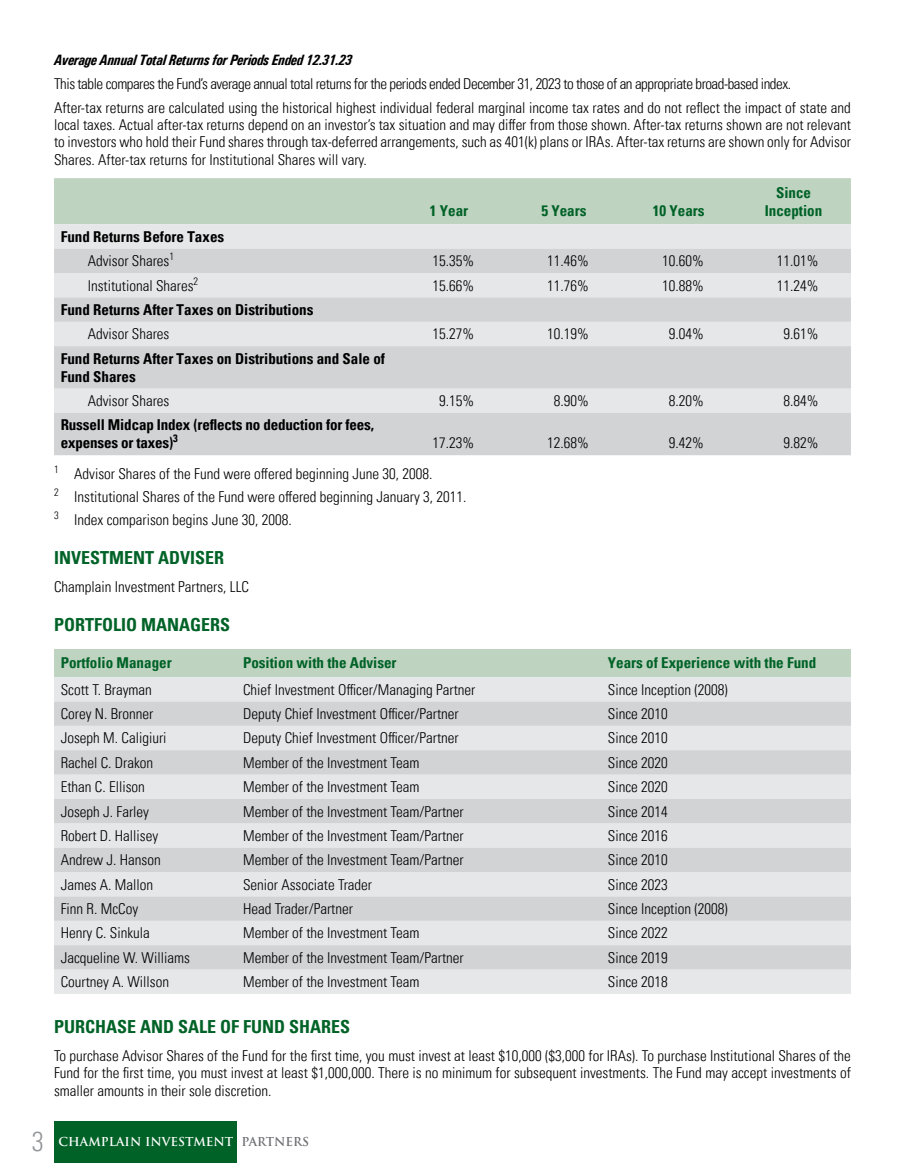
<style>
.page{position:relative;width:905px;height:1175px;background:#fff}
.page>*{position:absolute;margin:0;border:0;box-sizing:border-box;transform-origin:0 0}
.t1{font:300 condensed 27px "Univers LT Pro";color:#939598}
.t2{font:700 condensed 18px "Univers";color:#006227}
.t3{font:300 condensed 15px/17.2px "Univers LT Pro";color:#000}
.t4{font:700 condensed 15px/18px "Univers";color:#000}
.t5{font:700 condensed 15px/18px "Univers";color:#006227;text-align:center}
.t6{font:italic 700 condensed 15px "Univers";letter-spacing:-.03em;color:#000}
.t7{font:700 12px "Trajan Pro";color:#fff}
.s1{color:#6d6e71}
</style>
<div class="page">
<div style="left:55px;top:1120px;width:182px;height:42px;background:#006227"></div>
<div style="left:54px;top:178px;width:796px;height:46px;background:#bed3c0"></div>
<div style="left:54px;top:224px;width:796px;height:25px;background:#e6e7e8"></div>
<svg style="left:54px;top:249px;width:796px;height:206px;background:#d8dadb"></svg>
<div style="left:54px;top:649px;width:796px;height:28px;background:#bed3c0"></div>
<div style="left:54px;top:677px;width:796px;height:316px;background:#e6e7e8"></div>
<svg style="left:54px;top:701px;width:796px;height:268px;background:#dadcdd"></svg>
<p class="t6" style="left:54px;top:51px;width:300px">Average Annual Total Returns for Periods Ended 12.31.23</p>
<p class="t3" style="left:54px;top:71px;width:798px;line-height:24px">This table compares the Fund’s average annual total returns for the periods ended December 31, 2023 to those of an appropriate broad-based index.<br>After-tax returns are calculated using the historical highest individual federal marginal income tax rates and do not reflect the impact of state and</p>
<p class="t3" style="left:54px;top:115px;width:798px;text-align:justify">local taxes. Actual after-tax returns depend on an investor’s tax situation and may differ from those shown. After-tax returns shown are not relevant to investors who hold their Fund shares through tax-deferred arrangements, such as 401(k) plans or IRAs. After-tax returns are shown only for Advisor Shares. After-tax returns for Institutional Shares will vary.</p>
<p class="t5" style="left:430px;top:201px;width:40px">1 Year</p>
<p class="t5" style="left:541px;top:201px;width:46px">5 Years</p>
<p class="t5" style="left:653px;top:201px;width:53px">10 Years</p>
<p class="t5" style="left:764px;top:183px;width:59px">Since<br>Inception</p>
<p class="t4" style="left:61px;top:228px;width:165px">Fund Returns Before Taxes</p>
<p class="t3" style="left:88px;top:251px;width:88px">Advisor Shares<sup>1</sup></p>
<p class="t3" style="left:432px;top:251px;width:43px">15.35%</p>
<p class="t3" style="left:547px;top:251px;width:43px">11.46%</p>
<p class="t3" style="left:662px;top:251px;width:43px">10.60%</p>
<p class="t3" style="left:776px;top:251px;width:43px">11.01%</p>
<p class="t3" style="left:88px;top:276px;width:112px">Institutional Shares<sup>2</sup></p>
<p class="t3" style="left:432px;top:276px;width:43px">15.66%</p>
<p class="t3" style="left:547px;top:276px;width:43px">11.76%</p>
<p class="t3" style="left:662px;top:276px;width:43px">10.88%</p>
<p class="t3" style="left:776px;top:276px;width:43px">11.24%</p>
<p class="t4" style="left:61px;top:301px;width:254px">Fund Returns After Taxes on Distributions</p>
<p class="t3" style="left:88px;top:325px;width:83px">Advisor Shares</p>
<p class="t3" style="left:432px;top:325px;width:43px">15.27%</p>
<p class="t3" style="left:547px;top:325px;width:43px">10.19%</p>
<p class="t3" style="left:668px;top:325px;width:36px">9.04%</p>
<p class="t3" style="left:783px;top:325px;width:36px">9.61%</p>
<p class="t4" style="left:61px;top:349px;width:326px">Fund Returns After Taxes on Distributions and Sale of<br>Fund Shares</p>
<p class="t3" style="left:88px;top:391px;width:83px">Advisor Shares</p>
<p class="t3" style="left:439px;top:391px;width:36px">9.15%</p>
<p class="t3" style="left:554px;top:391px;width:36px">8.90%</p>
<p class="t3" style="left:668px;top:391px;width:36px">8.20%</p>
<p class="t3" style="left:783px;top:391px;width:36px">8.84%</p>
<p class="t4" style="left:61px;top:416px;width:315px">Russell Midcap Index (reflects no deduction for fees, expenses or taxes)<sup>3</sup></p>
<p class="t3" style="left:432px;top:434px;width:43px">17.23%</p>
<p class="t3" style="left:547px;top:434px;width:43px">12.68%</p>
<p class="t3" style="left:668px;top:434px;width:36px">9.42%</p>
<p class="t3" style="left:783px;top:434px;width:36px">9.82%</p>
<p class="t3" style="left:54px;top:461px;width:414px;line-height:23.2px"><sup>1</sup> Advisor Shares of the Fund were offered beginning June 30, 2008.<br><sup>2</sup> Institutional Shares of the Fund were offered beginning January 3, 2011.<br><sup>3</sup> Index comparison begins June 30, 2008.</p>
<p class="t2" style="left:54px;top:546px;width:172px">INVESTMENT ADVISER</p>
<p class="t3" style="left:54px;top:577px;width:196px">Champlain Investment Partners, LLC</p>
<p class="t2" style="left:54px;top:614px;width:178px">PORTFOLIO MANAGERS</p>
<p class="t5" style="left:61px;top:654px;width:112px">Portfolio Manager</p>
<p class="t5" style="left:243px;top:654px;width:155px">Position with the Adviser</p>
<p class="t5" style="left:607px;top:654px;width:210px">Years of Experience with the Fund</p>
<p class="t3" style="left:61px;top:680px;width:93px">Scott T. Brayman</p>
<p class="t3" style="left:243px;top:680px;width:234px">Chief Investment Officer/Managing Partner</p>
<p class="t3" style="left:607px;top:680px;width:121px">Since Inception (2008)</p>
<p class="t3" style="left:61px;top:704px;width:94px">Corey N. Bronner</p>
<p class="t3" style="left:243px;top:704px;width:217px">Deputy Chief Investment Officer/Partner</p>
<p class="t3" style="left:607px;top:704px;width:61px">Since 2010</p>
<p class="t3" style="left:61px;top:728px;width:107px">Joseph M. Caligiuri</p>
<p class="t3" style="left:243px;top:728px;width:217px">Deputy Chief Investment Officer/Partner</p>
<p class="t3" style="left:607px;top:728px;width:61px">Since 2010</p>
<p class="t3" style="left:61px;top:753px;width:94px">Rachel C. Drakon</p>
<p class="t3" style="left:243px;top:753px;width:178px">Member of the Investment Team</p>
<p class="t3" style="left:607px;top:753px;width:61px">Since 2020</p>
<p class="t3" style="left:61px;top:777px;width:86px">Ethan C. Ellison</p>
<p class="t3" style="left:243px;top:777px;width:178px">Member of the Investment Team</p>
<p class="t3" style="left:607px;top:777px;width:61px">Since 2020</p>
<p class="t3" style="left:61px;top:801px;width:90px">Joseph J. Farley</p>
<p class="t3" style="left:243px;top:801px;width:222px">Member of the Investment Team/Partner</p>
<p class="t3" style="left:607px;top:801px;width:61px">Since 2014</p>
<p class="t3" style="left:61px;top:826px;width:99px">Robert D. Hallisey</p>
<p class="t3" style="left:243px;top:826px;width:222px">Member of the Investment Team/Partner</p>
<p class="t3" style="left:607px;top:826px;width:61px">Since 2016</p>
<p class="t3" style="left:61px;top:850px;width:101px">Andrew J. Hanson</p>
<p class="t3" style="left:243px;top:850px;width:222px">Member of the Investment Team/Partner</p>
<p class="t3" style="left:607px;top:850px;width:61px">Since 2010</p>
<p class="t3" style="left:61px;top:875px;width:94px">James A. Mallon</p>
<p class="t3" style="left:243px;top:875px;width:130px">Senior Associate Trader</p>
<p class="t3" style="left:607px;top:875px;width:61px">Since 2023</p>
<p class="t3" style="left:61px;top:899px;width:79px">Finn R. McCoy</p>
<p class="t3" style="left:243px;top:899px;width:111px">Head Trader/Partner</p>
<p class="t3" style="left:607px;top:899px;width:121px">Since Inception (2008)</p>
<p class="t3" style="left:61px;top:923px;width:91px">Henry C. Sinkula</p>
<p class="t3" style="left:243px;top:923px;width:178px">Member of the Investment Team</p>
<p class="t3" style="left:607px;top:923px;width:61px">Since 2022</p>
<p class="t3" style="left:61px;top:948px;width:131px">Jacqueline W. Williams</p>
<p class="t3" style="left:243px;top:948px;width:222px">Member of the Investment Team/Partner</p>
<p class="t3" style="left:607px;top:948px;width:61px">Since 2019</p>
<p class="t3" style="left:61px;top:972px;width:110px">Courtney A. Willson</p>
<p class="t3" style="left:243px;top:972px;width:178px">Member of the Investment Team</p>
<p class="t3" style="left:607px;top:972px;width:61px">Since 2018</p>
<p class="t2" style="left:54px;top:1015px;width:298px">PURCHASE AND SALE OF FUND SHARES</p>
<p class="t3" style="left:54px;top:1046px;width:798px;text-align:justify">To purchase Advisor Shares of the Fund for the first time, you must invest at least $10,000 ($3,000 for IRAs). To purchase Institutional Shares of the Fund for the first time, you must invest at least $1,000,000. There is no minimum for subsequent investments. The Fund may accept investments of smaller amounts in their sole discretion.</p>
<h1 class="t1" style="left:32px;top:1123px;width:13px">3</h1>
<p class="t7" style="left:58px;top:1134px;width:252px">CHAMPLAIN INVESTMENT <span class="s1">PARTNERS</span></p>
</div>
